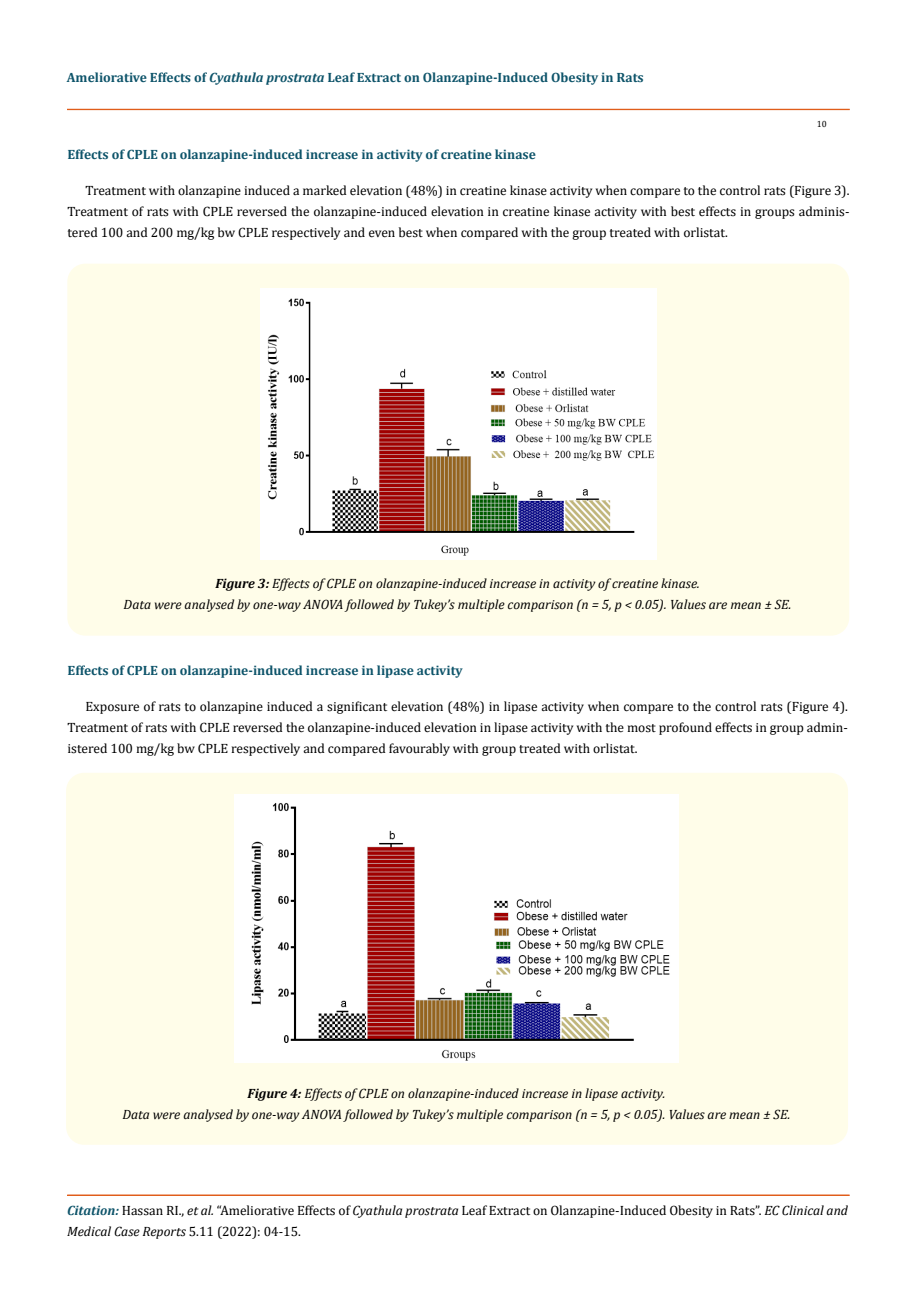
<style>
.page{position:relative;width:917px;height:1298px;background:#fff}
.page>*{position:absolute;margin:0;border:0;box-sizing:border-box;transform-origin:0 0}
.t1{font:13.5px/21px "Cambria";color:#000;text-align:justify}
.t2{font:italic 13.5px "Cambria";color:#000}
.t3{font:700 13.5px "Cambria";color:#0e546a}
.t4{font:9px "Cambria";color:#000}
.s1{font-style:italic}
.s2{font-weight:700}
.s3{font-weight:700;font-style:italic;color:#0e546a}
</style>
<div class="page">
<div style="left:67px;top:109px;width:782px;height:1px;border:1px solid #e05d1a"></div>
<div style="left:67px;top:1195px;width:782px;height:1px;border:1px solid #e05d1a"></div>
<div style="left:67px;top:264px;width:782px;height:371px;background:#fffde9;border-radius:18px"></div>
<img style="left:261px;top:288px;width:395px;height:271px">
<div style="left:66px;top:772px;width:782px;height:372px;background:#fffde9;border-radius:18px"></div>
<img style="left:235px;top:795px;width:443px;height:267px">
<p class="t3" style="left:67px;top:68px;width:578px">Ameliorative Effects of <span class="s1">Cyathula prostrata</span> Leaf Extract on Olanzapine-Induced Obesity in Rats</p>
<p class="t4" style="left:816px;top:118px;width:11px">10</p>
<p class="t3" style="left:67px;top:145px;width:470px">Effects of CPLE on olanzapine-induced increase in activity of creatine kinase</p>
<p class="t1" style="left:67px;top:180px;width:783px;text-indent:18px">Treatment with olanzapine induced a marked elevation (48%) in creatine kinase activity when compare to the control rats (Figure 3).<br>Treatment of rats with CPLE reversed the olanzapine-induced elevation in creatine kinase activity with best effects in groups adminis&shy;tered 100 and 200 mg/kg bw CPLE respectively and even best when compared with the group treated with orlistat.</p>
<p class="t2" style="left:215px;top:574px;width:486px"><span class="s2">Figure 3:</span> Effects of CPLE on olanzapine-induced increase in activity of creatine kinase.</p>
<p class="t2" style="left:124px;top:595px;width:669px">Data were analysed by one-way ANOVA followed by Tukey’s multiple comparison (n = 5, p &lt; 0.05). Values are mean ± SE.</p>
<p class="t3" style="left:68px;top:660px;width:397px">Effects of CPLE on olanzapine-induced increase in lipase activity</p>
<p class="t1" style="left:68px;top:695px;width:782px;text-indent:18px">Exposure of rats to olanzapine induced a significant elevation (48%) in lipase activity when compare to the control rats (Figure 4).<br>Treatment of rats with CPLE reversed the olanzapine-induced elevation in lipase activity with the most profound effects in group admin&shy;istered 100 mg/kg bw CPLE respectively and compared favourably with group treated with orlistat.</p>
<p class="t2" style="left:247px;top:1083px;width:419px"><span class="s2">Figure 4:</span> Effects of CPLE on olanzapine-induced increase in lipase activity.</p>
<p class="t2" style="left:122px;top:1104px;width:669px">Data were analysed by one-way ANOVA followed by Tukey’s multiple comparison (n = 5, p &lt; 0.05). Values are mean ± SE.</p>
<p class="t1" style="left:67px;top:1200px;width:782px"><span class="s3">Citation:</span> Hassan RI., <span class="s1">et al.</span> “Ameliorative Effects of <span class="s1">Cyathula prostrata</span> Leaf Extract on Olanzapine-Induced Obesity in Rats”. <span class="s1">EC Clinical and<br>Medical Case Reports</span> 5.11 (2022): 04-15.</p>
</div>
